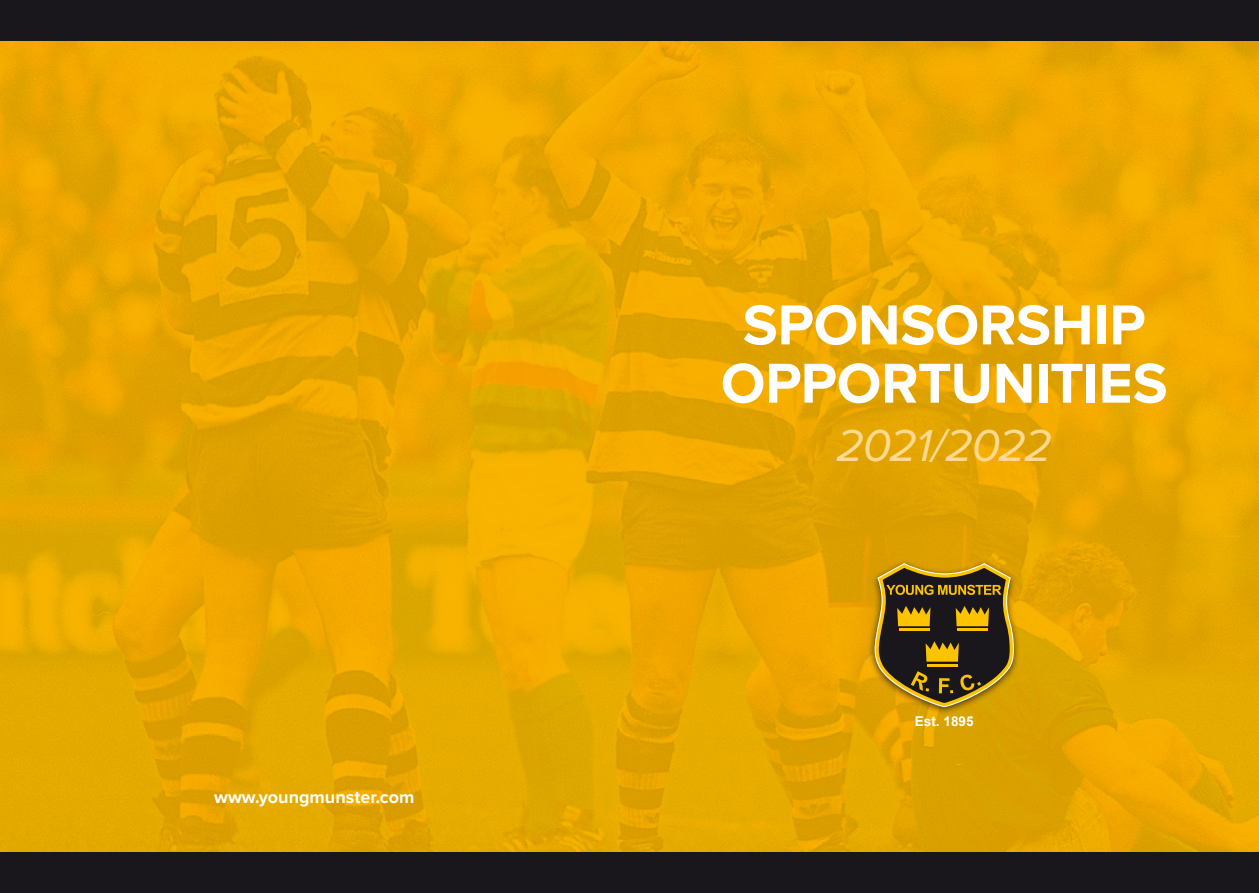
<style>
.page{position:relative;width:1259px;height:893px;background:#fff}
.page>*{position:absolute;margin:0;border:0;box-sizing:border-box;transform-origin:0 0}
.t1{font:700 58.2px/58.3px "Proxima Nova";letter-spacing:-.005em;color:#fff;text-align:center}
.t2{font:italic 46.5px "Proxima Nova";letter-spacing:-.025em;color:#fed991}
.t3{font:700 18px "Proxima Nova";color:#fff}
.t4{font:700 13.5px "Arial";color:#fff}
</style>
<div class="page">
<div style="left:629px;top:0;width:630px;height:40px;background:#1a171c"></div>
<div style="left:629px;top:853px;width:630px;height:40px;background:#1a171c"></div>
<img style="left:629px;top:40px;width:630px;height:812px">
<div style="left:867px;top:559px;width:154px;height:157px;background:#1a171c;opacity:.75"></div>
<svg style="left:874px;top:563px;width:140px;height:144px;background:#715815"></svg>
<svg style="left:0;top:40px;width:629px;height:813px;background:#e7a700"></svg>
<div style="left:0;top:0;width:629px;height:40px;background:#1a171c"></div>
<div style="left:0;top:853px;width:629px;height:40px;background:#1a171c"></div>
<p class="t3" style="left:214px;top:784px;width:202px">www.youngmunster.com</p>
<p class="t1" style="left:721px;top:294px;width:448px">SPONSORSHIP<br>OPPORTUNITIES</p>
<p class="t2" style="left:836px;top:411px;width:217px">2021/2022</p>
<p class="t4" style="left:915px;top:712px;width:60px">Est. 1895</p>
</div>
